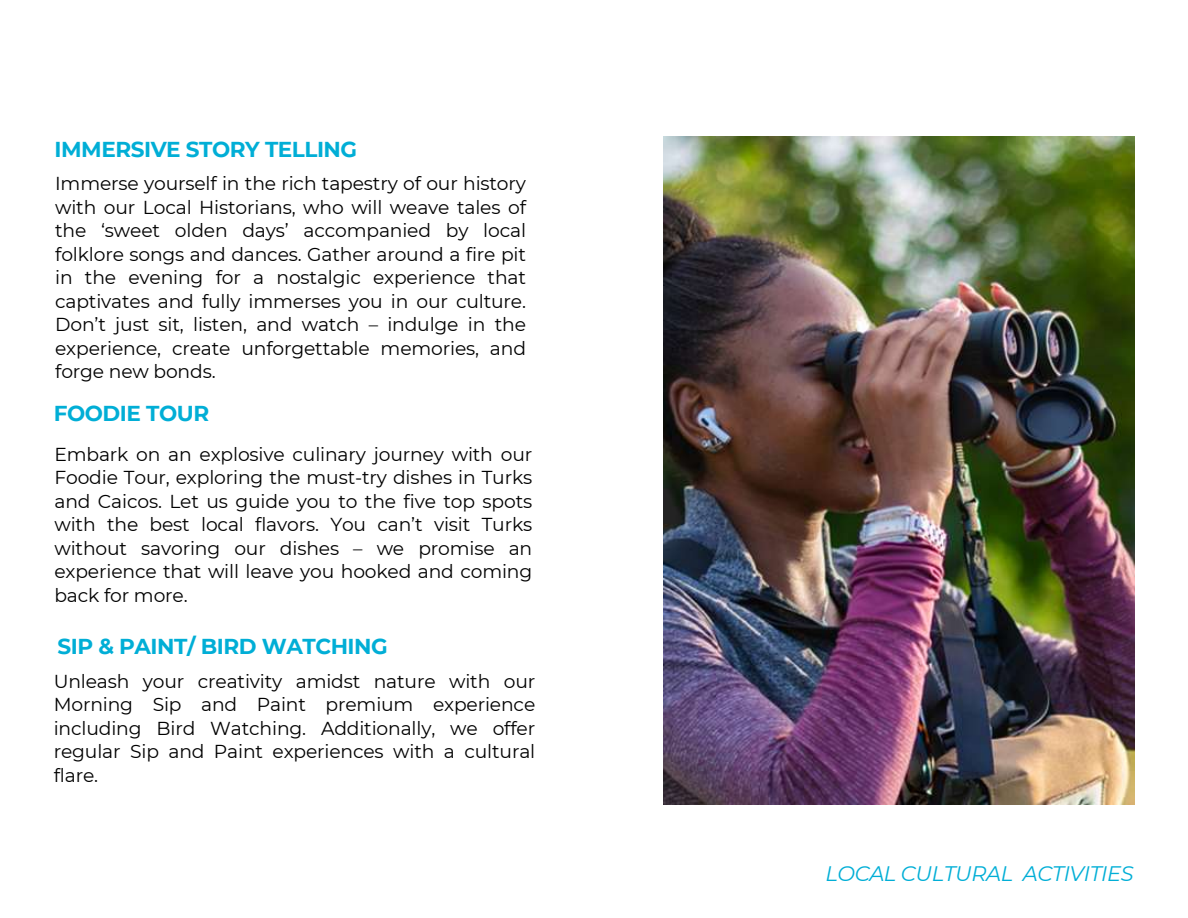
<style>
.page{position:relative;width:1188px;height:918px;background:#fff}
.page>*{position:absolute;margin:0;border:0;box-sizing:border-box;transform-origin:0 0}
.t1{font:700 21.6px "Montserrat";letter-spacing:-.02em;color:#01aed6}
.t2{font:italic 21px "Montserrat";letter-spacing:-.02em;color:#01aed6}
.t3{font:18.75px/23.5px "Montserrat";letter-spacing:-.01em;color:#000;text-align:justify}
</style>
<div class="page">
<img style="left:664px;top:136px;width:470px;height:668px">
<p class="t1" style="left:54px;top:136px;width:304px">IMMERSIVE STORY TELLING</p>
<p class="t3" style="left:55px;top:172px;width:472px">Immerse yourself in the rich tapestry of our history with our Local Historians, who will weave tales of the ‘sweet olden days’ accompanied by local folklore songs and dances. Gather around a fire pit in the evening for a nostalgic experience that captivates and fully immerses you in our culture.<br>Don’t just sit, listen, and watch – indulge in the experience, create unforgettable memories, and forge new bonds.</p>
<p class="t1" style="left:54px;top:400px;width:157px">FOODIE TOUR</p>
<p class="t3" style="left:54px;top:442px;width:479px">Embark on an explosive culinary journey with our Foodie Tour, exploring the must-try dishes in Turks and Caicos. Let us guide you to the five top spots with the best local flavors. You can’t visit Turks without savoring our dishes – we promise an experience that will leave you hooked and coming back for more.</p>
<p class="t1" style="left:57px;top:633px;width:332px">SIP &amp; PAINT/ BIRD WATCHING</p>
<p class="t3" style="left:54px;top:669px;width:483px">Unleash your creativity amidst nature with our Morning Sip and Paint premium experience including Bird Watching. Additionally, we offer regular Sip and Paint experiences with a cultural flare.</p>
<p class="t2" style="left:826px;top:861px;width:310px">LOCAL CULTURAL ACTIVITIES</p>
</div>
